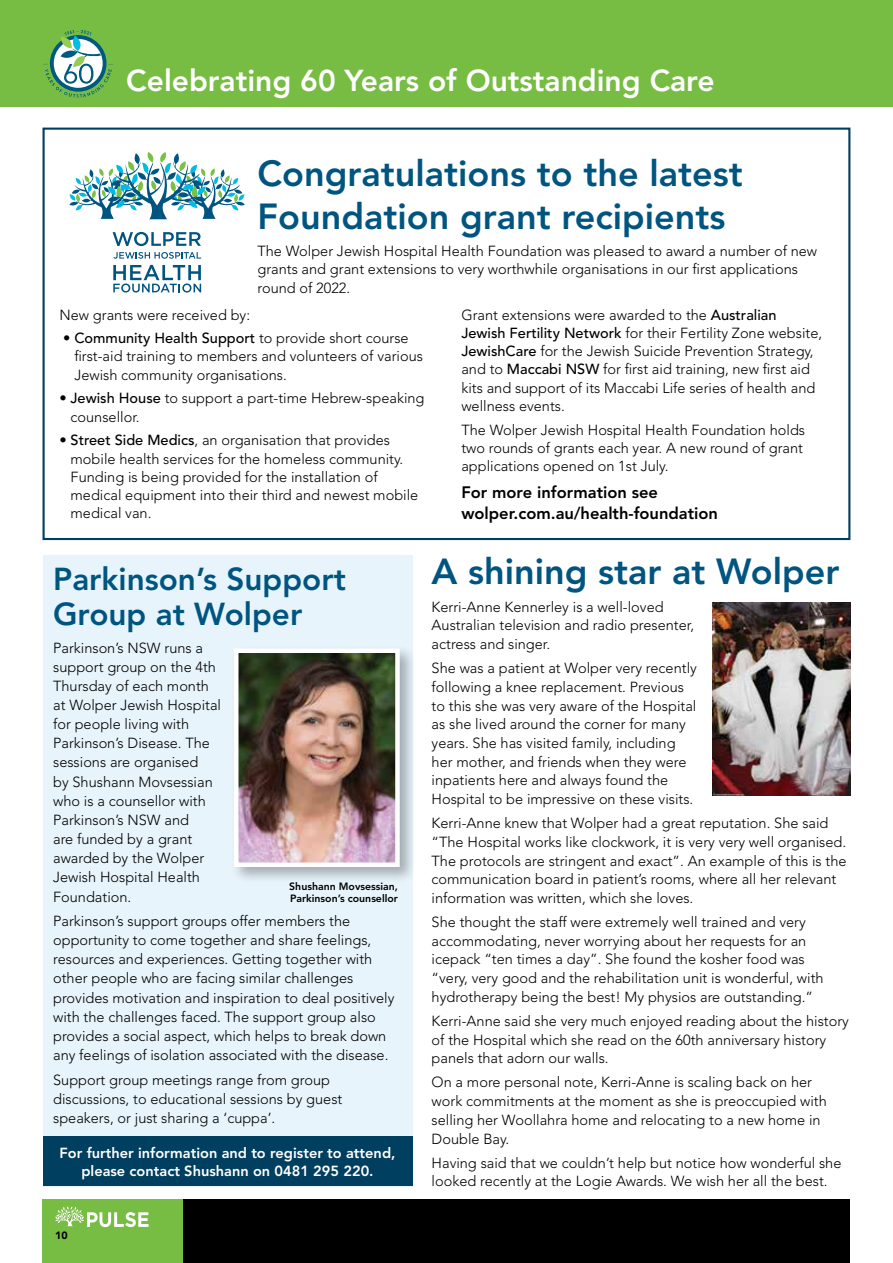
<style>
.page{position:relative;width:893px;height:1263px;background:#fff}
.page>*{position:absolute;margin:0;border:0;box-sizing:border-box;transform-origin:0 0}
.t1{font:800 36px/43.5px "Avenir";color:#005580}
.t2{font:800 31.5px/35.4px "Avenir";color:#005580}
.t3{font:800 30px "Avenir";color:#fff}
.t4{font:800 16.5px/21px "Avenir";color:#000}
.t5{font:300 14.55px/18.8px "Avenir";color:#000}
.t6{font:800 14.55px/18.3px "Avenir";color:#fff;text-align:center}
.t7{font:800 10.5px/12px "Avenir";color:#000}
.t8{font:900 10.5px "Avenir";color:#000}
.s1{font-weight:500}
</style>
<div class="page">
<div style="left:43px;top:1199px;width:807px;height:64px;background:#000"></div>
<div style="left:43px;top:1199px;width:140px;height:64px;background:#77bd43"></div>
<div style="left:0;top:0;width:893px;height:106px;background:#77bd43"></div>
<svg style="left:43px;top:30px;width:70px;height:68px"></svg>
<svg style="left:55px;top:1206px;width:94px;height:21px"></svg>
<div style="left:43px;top:128px;width:807px;height:412px;border:2px solid #003f5f"></div>
<div style="left:43px;top:555px;width:369px;height:631px;background:#e7f4fb"></div>
<div style="left:230px;top:645px;width:187px;height:240px;background:#000;opacity:.3"></div>
<img style="left:239px;top:653px;width:156px;height:209px">
<div style="left:234px;top:648px;width:166px;height:219px;border:4px solid #fff"></div>
<div style="left:43px;top:1136px;width:369px;height:50px;background:#003f5f"></div>
<svg style="left:113px;top:232px;width:88px;height:14px"></svg>
<svg style="left:113px;top:252px;width:88px;height:7px"></svg>
<svg style="left:69px;top:152px;width:176px;height:67px"></svg>
<svg style="left:113px;top:265px;width:88px;height:28px"></svg>
<img style="left:712px;top:602px;width:138px;height:194px">
<h3 class="t3" style="left:126px;top:68px;width:590px">Celebrating 60 Years of Outstanding Care</h3>
<h1 class="t1" style="left:257px;top:154px;width:487px">Congratulations to the latest<br>Foundation grant recipients</h1>
<p class="t5" style="left:257px;top:243px;width:561px;line-height:18.3px">The Wolper Jewish Hospital Health Foundation was pleased to award a number of new grants and grant extensions to very worthwhile organisations in our first applications round of 2022.</p>
<p class="t5" style="left:60px;top:306px;width:192px">New grants were received by:</p>
<p class="t5" style="left:74px;top:330px;width:350px;line-height:18.3px;text-indent:-11px">• <span class="s1">Community Health Support</span> to provide short course first-aid training to members and volunteers of various<br>Jewish community organisations.</p>
<p class="t5" style="left:71px;top:390px;width:355px;line-height:18.3px;text-indent:-11px">• <span class="s1">Jewish House</span> to support a part-time Hebrew-speaking counsellor.</p>
<p class="t5" style="left:71px;top:432px;width:349px;line-height:18.3px;text-indent:-11px">• <span class="s1">Street Side Medics</span>, an organisation that provides mobile health services for the homeless community.<br>Funding is being provided for the installation of medical equipment into their third and newest mobile medical van.</p>
<p class="t5" style="left:461px;top:306px;width:362px;line-height:18.3px">Grant extensions were awarded to the <span class="s1">Australian Jewish Fertility Network</span> for their Fertility Zone website, <span class="s1">JewishCare</span> for the Jewish Suicide Prevention Strategy, and to <span class="s1">Maccabi NSW</span> for first aid training, new first aid kits and support of its Maccabi Life series of health and wellness events.</p>
<p class="t5" style="left:461px;top:422px;width:345px;line-height:18.3px">The Wolper Jewish Hospital Health Foundation holds two rounds of grants each year. A new round of grant applications opened on 1st July.</p>
<p class="t4" style="left:461px;top:483px;width:258px">For more information see wolper.com.au/health-foundation</p>
<h2 class="t2" style="left:53px;top:563px;width:294px">Parkinson’s Support<br>Group at Wolper</h2>
<p class="t5" style="left:53px;top:639px;width:169px;line-height:19.2px">Parkinson’s NSW runs a support group on the 4th<br>Thursday of each month at Wolper Jewish Hospital for people living with<br>Parkinson’s Disease. The sessions are organised<br>by Shushann Movsessian who is a counsellor with<br>Parkinson’s NSW and<br>are funded by a grant awarded by the Wolper<br>Jewish Hospital Health<br>Foundation.</p>
<p class="t5" style="left:53px;top:912px;width:343px;line-height:19.2px">Parkinson’s support groups offer members the opportunity to come together and share feelings, resources and experiences. Getting together with other people who are facing similar challenges provides motivation and inspiration to deal positively with the challenges faced. The support group also provides a social aspect, which helps to break down any feelings of isolation associated with the disease.</p>
<p class="t5" style="left:53px;top:1071px;width:291px;line-height:19.2px">Support group meetings range from group discussions, to educational sessions by guest speakers, or just sharing a ‘cuppa’.</p>
<p class="t7" style="left:289px;top:881px;width:110px">Shushann Movsessian,<br>Parkinson’s counsellor</p>
<p class="t6" style="left:60px;top:1145px;width:337px">For further information and to register to attend, please contact Shushann on 0481 295 220.</p>
<h1 class="t1" style="left:432px;top:553px;width:409px">A shining star at Wolper</h1>
<p class="t5" style="left:432px;top:598px;width:264px">Kerri-Anne Kennerley is a well-loved<br>Australian television and radio presenter, actress and singer.</p>
<p class="t5" style="left:432px;top:660px;width:267px">She was a patient at Wolper very recently following a knee replacement. Previous to this she was very aware of the Hospital as she lived around the corner for many years. She has visited family, including her mother, and friends when they were inpatients here and always found the Hospital to be impressive on these visits.</p>
<p class="t5" style="left:432px;top:815px;width:416px">Kerri-Anne knew that Wolper had a great reputation. She said “The Hospital works like clockwork, it is very very well organised.<br>The protocols are stringent and exact”. An example of this is the communication board in patient’s rooms, where all her relevant information was written, which she loves.</p>
<p class="t5" style="left:432px;top:914px;width:393px">She thought the staff were extremely well trained and very accommodating, never worrying about her requests for an icepack “ten times a day”. She found the kosher food was “very, very good and the rehabilitation unit is wonderful, with hydrotherapy being the best! My physios are outstanding.”</p>
<p class="t5" style="left:432px;top:1013px;width:419px">Kerri-Anne said she very much enjoyed reading about the history of the Hospital which she read on the 60th anniversary history panels that adorn our walls.</p>
<p class="t5" style="left:432px;top:1074px;width:397px">On a more personal note, Kerri-Anne is scaling back on her work commitments at the moment as she is preoccupied with selling her Woollahra home and relocating to a new home in Double Bay.</p>
<p class="t5" style="left:432px;top:1154px;width:411px">Having said that we couldn’t help but notice how wonderful she looked recently at the Logie Awards. We wish her all the best.</p>
<p class="t8" style="left:55px;top:1231px;width:14px">10</p>
</div>
